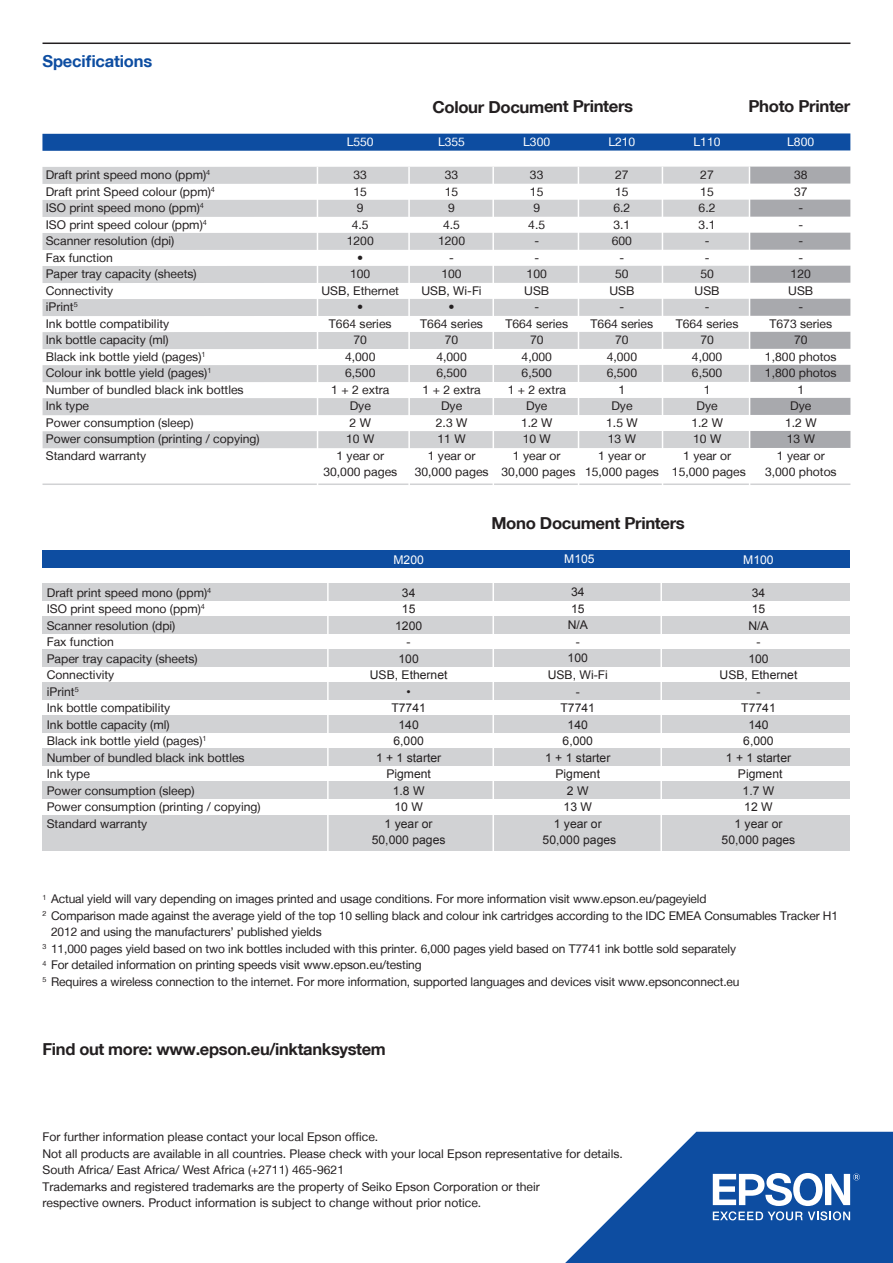
<style>
.page{position:relative;width:893px;height:1263px;background:#fff}
.page>*{position:absolute;margin:0;border:0;box-sizing:border-box;transform-origin:0 0}
.t1{font:700 16.5px "Helvetica Neue LT";letter-spacing:-.02em;color:#231f20}
.t2{font:700 16.5px "Helvetica Neue LT";letter-spacing:-.01em;color:#0d4da1}
.t3{font:12px/16.5px "Helvetica Neue LT";color:#231f20;text-align:center}
.t4{font:12px/16.5px "Arial";color:#231f20;text-align:center}
.t5{font:12px "Helvetica Neue LT";color:#fff}
.t6{font:12px "Arial";color:#fff}
</style>
<div class="page">
<hr style="left:43px;top:483px;width:807px;height:2px;background:#d1d2d4">
<div style="left:750px;top:167px;width:100px;height:17px;background:#a8a9ad"></div>
<div style="left:750px;top:200px;width:100px;height:17px;background:#a8a9ad"></div>
<div style="left:750px;top:233px;width:100px;height:17px;background:#a8a9ad"></div>
<div style="left:750px;top:266px;width:100px;height:17px;background:#a8a9ad"></div>
<div style="left:750px;top:299px;width:100px;height:17px;background:#a8a9ad"></div>
<div style="left:750px;top:332px;width:100px;height:17px;background:#a8a9ad"></div>
<div style="left:750px;top:365px;width:100px;height:17px;background:#a8a9ad"></div>
<div style="left:750px;top:398px;width:100px;height:17px;background:#a8a9ad"></div>
<div style="left:750px;top:431px;width:100px;height:17px;background:#a8a9ad"></div>
<div style="left:42px;top:167px;width:707px;height:17px;background:#d1d2d4"></div>
<div style="left:42px;top:200px;width:707px;height:17px;background:#d1d2d4"></div>
<div style="left:42px;top:233px;width:707px;height:17px;background:#d1d2d4"></div>
<div style="left:43px;top:266px;width:706px;height:17px;background:#d1d2d4"></div>
<div style="left:43px;top:299px;width:706px;height:17px;background:#d1d2d4"></div>
<div style="left:43px;top:332px;width:706px;height:17px;background:#d1d2d4"></div>
<div style="left:43px;top:365px;width:706px;height:17px;background:#d1d2d4"></div>
<div style="left:43px;top:398px;width:706px;height:17px;background:#d1d2d4"></div>
<div style="left:43px;top:431px;width:706px;height:17px;background:#d1d2d4"></div>
<svg style="left:565px;top:1132px;width:328px;height:131px"></svg>
<div style="left:42px;top:133px;width:808px;height:18px;background:#0d4da1"></div>
<hr style="left:317px;top:167px;width:1px;height:327px;background:#fff">
<hr style="left:408px;top:167px;width:2px;height:327px;background:#fff">
<hr style="left:492px;top:167px;width:2px;height:327px;background:#fff">
<hr style="left:578px;top:167px;width:1px;height:327px;background:#fff">
<hr style="left:749px;top:167px;width:1px;height:327px;background:#fff">
<hr style="left:662px;top:167px;width:1px;height:327px;background:#fff">
<div style="left:43px;top:584px;width:807px;height:17px;background:#d1d2d4"></div>
<div style="left:43px;top:617px;width:807px;height:17px;background:#d1d2d4"></div>
<div style="left:43px;top:650px;width:807px;height:17px;background:#d1d2d4"></div>
<div style="left:43px;top:683px;width:807px;height:17px;background:#d1d2d4"></div>
<div style="left:43px;top:716px;width:807px;height:17px;background:#d1d2d4"></div>
<div style="left:43px;top:749px;width:807px;height:17px;background:#d1d2d4"></div>
<div style="left:43px;top:782px;width:807px;height:17px;background:#d1d2d4"></div>
<div style="left:43px;top:815px;width:807px;height:35px;background:#d1d2d4"></div>
<div style="left:43px;top:550px;width:807px;height:17px;background:#0d4da1"></div>
<hr style="left:327px;top:575px;width:2px;height:278px;background:#fff">
<hr style="left:492px;top:575px;width:2px;height:278px;background:#fff">
<hr style="left:660px;top:575px;width:2px;height:278px;background:#fff">
<hr style="left:43px;top:43px;width:807px;height:1px;background:#231f20">
<h1 class="t2" style="left:43px;top:51px;width:111px">Specifications</h1>
<p class="t3" style="left:46px;top:167px;width:215px;text-align:left">Draft print speed mono (ppm)<sup>4<br></sup>Draft print Speed colour (ppm)<sup>4<br></sup>ISO print speed mono (ppm)<sup>4<br></sup>ISO print speed colour (ppm)<sup>4<br></sup>Scanner resolution (dpi)<br>Fax function<br>Paper tray capacity (sheets)<br>Connectivity<br>iPrint<sup>5<br></sup>Ink bottle compatibility<br>Ink bottle capacity (ml)<br>Black ink bottle yield (pages)<sup>1<br></sup>Colour ink bottle yield (pages)<sup>1<br></sup>Number of bundled black ink bottles<br>Ink type<br>Power consumption (sleep)<br>Power consumption (printing / copying)<br>Standard warranty</p>
<p class="t3" style="left:47px;top:584px;width:215px;text-align:left">Draft print speed mono (ppm)<sup>4<br></sup>ISO print speed mono (ppm)<sup>4<br></sup>Scanner resolution (dpi)<br>Fax function<br>Paper tray capacity (sheets)<br>Connectivity<br>iPrint<sup>5<br></sup>Ink bottle compatibility<br>Ink bottle capacity (ml)<br>Black ink bottle yield (pages)<sup>1<br></sup>Number of bundled black ink bottles<br>Ink type<br>Power consumption (sleep)<br>Power consumption (printing / copying)<br>Standard warranty</p>
<p class="t5" style="left:347px;top:135px;width:29px">L550</p>
<p class="t3" style="left:321px;top:167px;width:79px">33<br>15<br>9<br>4.5<br>1200<br>•<br>100<br>USB, Ethernet •<br>T664 series<br>70<br>4,000<br>6,500<br>1 + 2 extra<br>Dye<br>2 W<br>10 W<br>1 year or<br>30,000 pages</p>
<h1 class="t1" style="left:432px;top:96px;width:202px">Colour Document Printers</h1>
<h1 class="t1" style="left:748px;top:96px;width:103px">Photo Printer</h1>
<p class="t5" style="left:438px;top:135px;width:29px">L355</p>
<p class="t3" style="left:415px;top:167px;width:75px">33<br>15<br>9<br>4.5<br>1200<br>-<br>100<br>USB, Wi-Fi<br>•<br>T664 series<br>70<br>4,000<br>6,500<br>1 + 2 extra<br>Dye<br>2.3 W<br>11 W<br>1 year or<br>30,000 pages</p>
<p class="t5" style="left:523px;top:135px;width:29px">L300</p>
<p class="t3" style="left:501px;top:167px;width:75px">33<br>15<br>9<br>4.5<br>-<br>-<br>100<br>USB<br>-<br>T664 series<br>70<br>4,000<br>6,500<br>1 + 2 extra<br>Dye<br>1.2 W<br>10 W<br>1 year or<br>30,000 pages</p>
<p class="t5" style="left:608px;top:135px;width:29px">L210</p>
<p class="t3" style="left:585px;top:167px;width:75px">27<br>15<br>6.2<br>3.1<br>600<br>-<br>50<br>USB<br>-<br>T664 series<br>70<br>4,000<br>6,500<br>1<br>Dye<br>1.5 W<br>13 W<br>1 year or<br>15,000 pages</p>
<p class="t5" style="left:693px;top:135px;width:29px">L110</p>
<p class="t3" style="left:672px;top:167px;width:75px">27<br>15<br>6.2<br>3.1<br>-<br>-<br>50<br>USB<br>-<br>T664 series<br>70<br>4,000<br>6,500<br>1<br>Dye<br>1.2 W<br>10 W<br>1 year or<br>15,000 pages</p>
<h1 class="t1" style="left:491px;top:513px;width:195px">Mono Document Printers</h1>
<p class="t5" style="left:787px;top:135px;width:29px">L800</p>
<p class="t3" style="left:765px;top:167px;width:73px">38<br>37<br>-<br>-<br>-<br>-<br>120<br>USB<br>-<br>T673 series<br>70<br>1,800 photos<br>1,800 photos<br>1<br>Dye<br>1.2 W<br>13 W<br>1 year or<br>3,000 photos</p>
<p class="t6" style="left:393px;top:552px;width:32px">M200</p>
<p class="t4" style="left:370px;top:584px;width:79px">34<br>15<br>1200<br>-<br>100<br>USB, Ethernet •<br>T7741<br>140<br>6,000<br>1 + 1 starter<br>Pigment<br>1.8 W<br>10 W<br>1 year or<br>50,000 pages</p>
<p class="t6" style="left:564px;top:551px;width:32px">M105</p>
<p class="t4" style="left:543px;top:584px;width:75px">34<br>15<br>N/A<br>-<br>100<br>USB, Wi-Fi<br>-<br>T7741<br>140<br>6,000<br>1 + 1 starter<br>Pigment<br>2 W<br>13 W<br>1 year or<br>50,000 pages</p>
<p class="t6" style="left:743px;top:551px;width:32px">M100</p>
<p class="t4" style="left:720px;top:584px;width:79px">34<br>15<br>N/A<br>-<br>100<br>USB, Ethernet -<br>T7741<br>140<br>6,000<br>1 + 1 starter<br>Pigment<br>1.7 W<br>12 W<br>1 year or<br>50,000 pages</p>
<p class="t3" style="left:43px;top:891px;width:666px"><sup>1</sup> Actual yield will vary depending on images printed and usage conditions. For more information visit www.epson.eu/pageyield</p>
<p class="t3" style="left:43px;top:907px;width:797px"><sup>2</sup> Comparison made against the average yield of the top 10 selling black and colour ink cartridges according to the IDC EMEA Consumables Tracker H1</p>
<p class="t3" style="left:51px;top:924px;width:272px">2012 and using the manufacturers’ published yields</p>
<p class="t3" style="left:43px;top:940px;width:695px"><sup>3</sup> 11,000 pages yield based on two ink bottles included with this printer. 6,000 pages yield based on T7741 ink bottle sold separately</p>
<p class="t3" style="left:43px;top:957px;width:381px"><sup>4</sup> For detailed information on printing speeds visit www.epson.eu/testing</p>
<p class="t3" style="left:43px;top:973px;width:699px"><sup>5</sup> Requires a wireless connection to the internet. For more information, supported languages and devices visit www.epsonconnect.eu</p>
<h1 class="t1" style="left:43px;top:1038px;width:345px">Find out more: www.epson.eu/inktanksystem</h1>
<p class="t3" style="left:43px;top:1129px;width:582px;text-align:left">For further information please contact your local Epson office.<br>Not all products are available in all countries. Please check with your local Epson representative for details.<br>South Africa/ East Africa/ West Africa (+2711) 465-9621<br>Trademarks and registered trademarks are the property of Seiko Epson Corporation or their<br>respective owners. Product information is subject to change without prior notice.</p>
</div>
